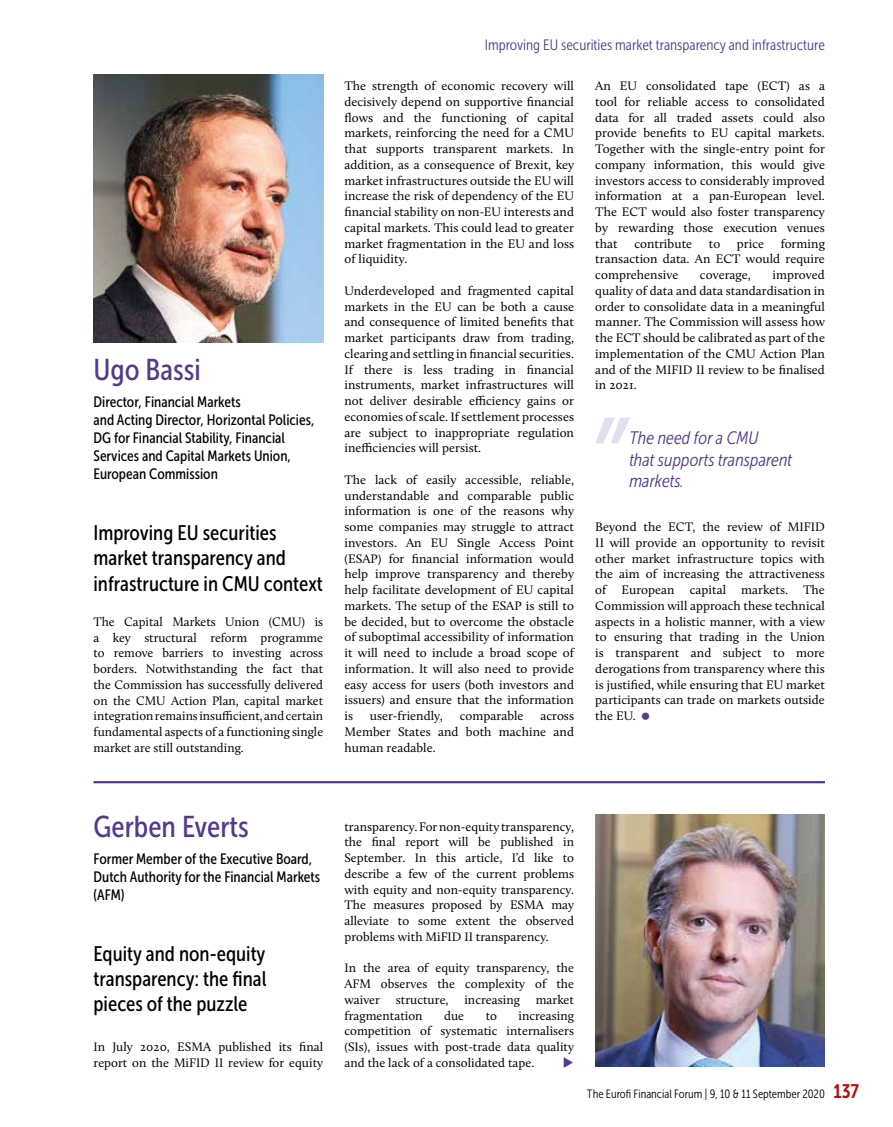
<style>
.page{position:relative;width:893px;height:1127px;background:#fff}
.page>*{position:absolute;margin:0;border:0;box-sizing:border-box;transform-origin:0 0}
.t1{font:30px "Museo Sans Cond 500";color:#543a8d}
.t2{font:21px/25.2px "Museo Sans Cond 500";color:#000;text-align:justify}
.t3{font:italic 18px/21.6px "Museo Sans Cond 300";color:#543a8d}
.t4{font:15px/18px "Museo Sans Cond 500";color:#000}
.t5{font:15px "Museo Sans Cond 300";color:#543a8d}
.t6{font:12.75px/15.8px "Calluna";letter-spacing:.005em;color:#000;text-align:justify}
.t7{font:12px "Museo Sans Cond 300";color:#000}
.s1{font-family:"Museo Sans Cond 700";font-size:19.5px;color:#b70e0c}
</style>
<div class="page">
<img style="left:595px;top:815px;width:230px;height:252px">
<hr style="left:94px;top:781px;width:731px;height:2px;background:#543a8d">
<img style="left:94px;top:74px;width:229px;height:268px">
<svg style="left:596px;top:418px;width:34px;height:25px"></svg>
<h1 class="t1" style="left:94px;top:354px;width:109px">Ugo Bassi</h1>
<p class="t4" style="left:94px;top:393px;width:222px">Director, Financial Markets<br>and Acting Director, Horizontal Policies, DG for Financial Stability, Financial Services and Capital Markets Union, European Commission</p>
<h2 class="t2" style="left:94px;top:520px;width:231px;text-align:left">Improving EU securities market transparency and infrastructure in CMU context</h2>
<p class="t6" style="left:94px;top:613px;width:231px">The Capital Markets Union (CMU) is a key structural reform programme to remove barriers to investing across borders. Notwithstanding the fact that the Commission has successfully delivered on the CMU Action Plan, capital market integration remains insufficient, and certain fundamental aspects of a functioning single market are still outstanding.</p>
<p class="t5" style="left:485px;top:37px;width:342px">Improving EU securities market transparency and infrastructure</p>
<p class="t6" style="left:344px;top:78px;width:231px">The strength of economic recovery will decisively depend on supportive financial flows and the functioning of capital markets, reinforcing the need for a CMU that supports transparent markets. In addition, as a consequence of Brexit, key market infrastructures outside the EU will increase the risk of dependency of the EU financial stability on non-EU interests and capital markets. This could lead to greater market fragmentation in the EU and loss of liquidity.</p>
<p class="t6" style="left:344px;top:283px;width:231px">Underdeveloped and fragmented capital markets in the EU can be both a cause and consequence of limited benefits that market participants draw from trading, clearing and settling in financial securities.<br>If there is less trading in financial instruments, market infrastructures will not deliver desirable efficiency gains or economies of scale. If settlement processes are subject to inappropriate regulation inefficiencies will persist.</p>
<p class="t6" style="left:344px;top:472px;width:231px">The lack of easily accessible, reliable, understandable and comparable public information is one of the reasons why some companies may struggle to attract investors. An EU Single Access Point (ESAP) for financial information would help improve transparency and thereby help facilitate development of EU capital markets. The setup of the ESAP is still to be decided, but to overcome the obstacle of suboptimal accessibility of information it will need to include a broad scope of information. It will also need to provide easy access for users (both investors and issuers) and ensure that the information is</p>
<p class="t6" style="left:370px;top:708px;width:75px">user-friendly,</p>
<p class="t6" style="left:460px;top:708px;width:65px">comparable</p>
<p class="t6" style="left:344px;top:708px;width:231px;text-indent:196px">across Member States and both machine and human readable.</p>
<p class="t6" style="left:595px;top:78px;width:231px">An EU consolidated tape (ECT) as a tool for reliable access to consolidated data for all traded assets could also provide benefits to EU capital markets.<br>Together with the single-entry point for company information, this would give investors access to considerably improved information at a pan-European level.<br>The ECT would also foster transparency by rewarding those execution venues that</p>
<p class="t6" style="left:634px;top:235px;width:59px">contribute</p>
<p class="t6" style="left:709px;top:235px;width:13px">to</p>
<p class="t6" style="left:737px;top:235px;width:29px">price</p>
<p class="t6" style="left:595px;top:235px;width:231px;text-indent:185px">forming transaction data. An ECT would require comprehensive</p>
<p class="t6" style="left:595px;top:267px;width:231px;text-indent:177px">improved quality of data and data standardisation in order to consolidate data in a meaningful manner. The Commission will assess how the ECT should be calibrated as part of the implementation of the CMU Action Plan and of the MIFID II review to be finalised in 2021.</p>
<p class="t6" style="left:700px;top:267px;width:53px">coverage,</p>
<h3 class="t3" style="left:629px;top:427px;width:164px">The need for a CMU<br>that supports transparent markets.</h3>
<p class="t6" style="left:595px;top:519px;width:231px">Beyond the ECT, the review of MIFID II will provide an opportunity to revisit other market infrastructure topics with the aim of increasing the attractiveness of European capital markets. The Commission will approach these technical aspects in a holistic manner, with a view to ensuring that trading in the Union is transparent and subject to more derogations from transparency where this is justified, while ensuring that EU market participants can trade on markets outside the EU.</p>
<h1 class="t1" style="left:94px;top:810px;width:157px">Gerben Everts</h1>
<p class="t4" style="left:94px;top:850px;width:228px">Former Member of the Executive Board,<br>Dutch Authority for the Financial Markets (AFM)</p>
<h2 class="t2" style="left:94px;top:941px;width:174px">Equity and non-equity transparency: the final pieces of the puzzle</h2>
<p class="t6" style="left:94px;top:1039px;width:231px">In July 2020, ESMA published its final report on the MiFID II review for equity</p>
<p class="t6" style="left:344px;top:818px;width:231px">transparency. For non-equity transparency, the final report will be published in September. In this article, I’d like to describe a few of the current problems with equity and non-equity transparency.<br>The measures proposed by ESMA may alleviate to some extent the observed problems with MiFID II transparency.</p>
<p class="t6" style="left:344px;top:960px;width:231px">In the area of equity transparency, the AFM observes the complexity of the waiver structure, increasing market fragmentation</p>
<p class="t6" style="left:444px;top:1007px;width:22px">due</p>
<p class="t6" style="left:486px;top:1007px;width:13px">to</p>
<p class="t6" style="left:344px;top:1007px;width:231px;text-indent:174px">increasing competition of systematic internalisers (SIs), issues with post-trade data quality and the lack of a consolidated tape.</p>
<p class="t7" style="left:587px;top:1087px;width:274px">The Eurofi Financial Forum | 9, 10 &amp; 11 September 2020 <span class="s1">137</span></p>
</div>
